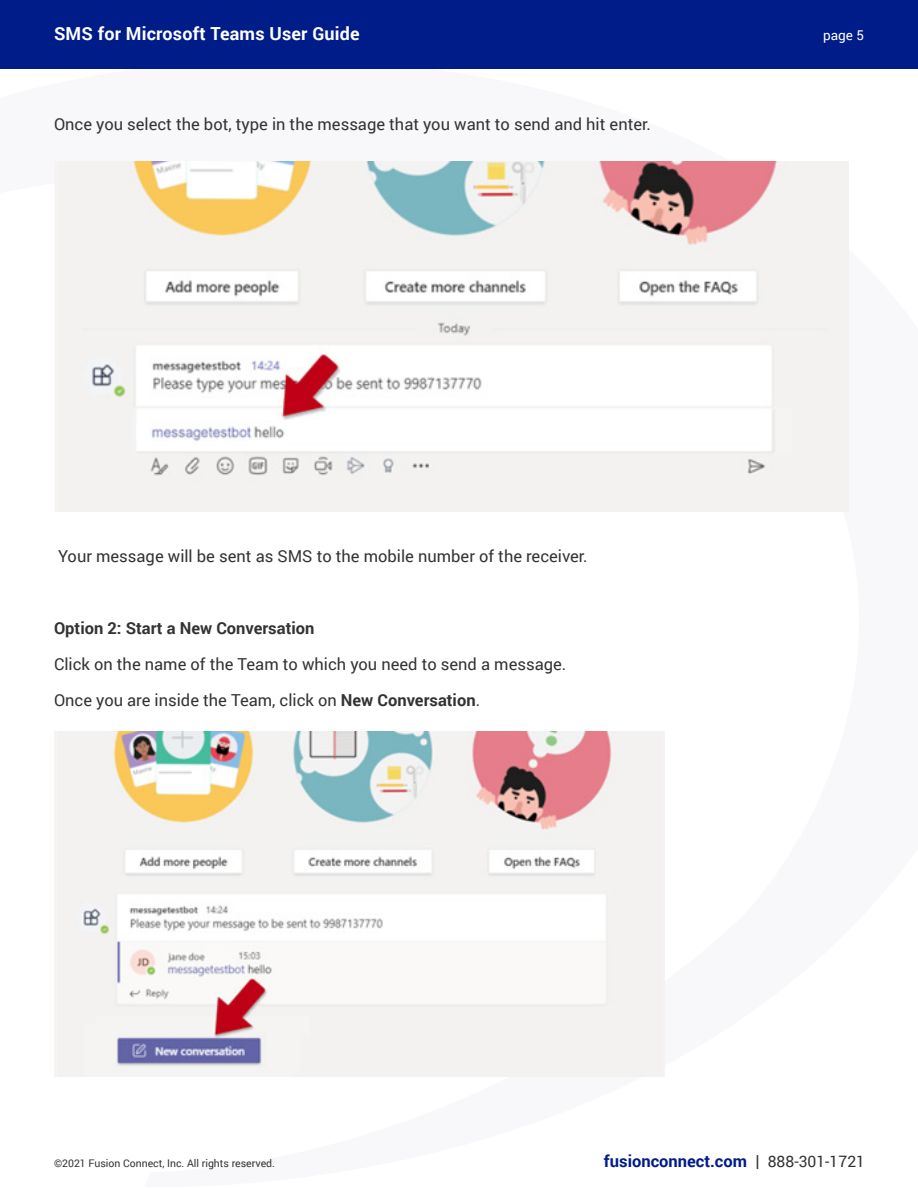
<style>
.page{position:relative;width:918px;height:1188px;background:#fff}
.page>*{position:absolute;margin:0;border:0;box-sizing:border-box;transform-origin:0 0}
.t1{font:700 18px "Roboto";letter-spacing:.01em;color:#fff}
.Body_Copy{font:16.5px "Roboto";color:#333}
.t2{font:700 16.5px "Roboto";color:#001c88}
.Intro_Copy{font:700 16.5px "Roboto";color:#333}
.t3{font:13.5px "Roboto";color:#fff}
.t4{font:10.5px "Roboto";color:#333}
.s1{font-weight:700}
.s2{color:#333}
.s3{font-weight:400;font-size:15.75px;color:#333}
</style>
<div class="page">
<div style="left:0;top:0;width:918px;height:68px;background:#001c88"></div>
<img style="left:55px;top:161px;width:794px;height:350px">
<img style="left:54px;top:732px;width:610px;height:344px">
<p class="t1" style="left:54px;top:21px;width:307px">SMS for Microsoft Teams User Guide</p>
<p class="t3" style="left:823px;top:26px;width:42px">page 5</p>
<p class="Body_Copy" style="left:54px;top:113px;width:598px">Once you select the bot, type in the message that you want to send and hit enter.</p>
<p class="Body_Copy" style="left:58px;top:545px;width:531px">Your message will be sent as SMS to the mobile number of the receiver.</p>
<p class="Intro_Copy" style="left:54px;top:617px;width:262px">Option 2: Start a New Conversation</p>
<p class="Body_Copy" style="left:54px;top:653px;width:514px">Click on the name of the Team to which you need to send a message.</p>
<p class="Body_Copy" style="left:54px;top:689px;width:428px">Once you are inside the Team, click on <span class="s1">New Conversation</span>.</p>
<p class="t4" style="left:54px;top:1156px;width:222px">©2021 Fusion Connect, Inc. All rights reserved.</p>
<p class="t2" style="left:604px;top:1150px;width:263px">fusionconnect.com <span class="s2">|</span> <span class="s3">888-301-1721</span></p>
</div>
